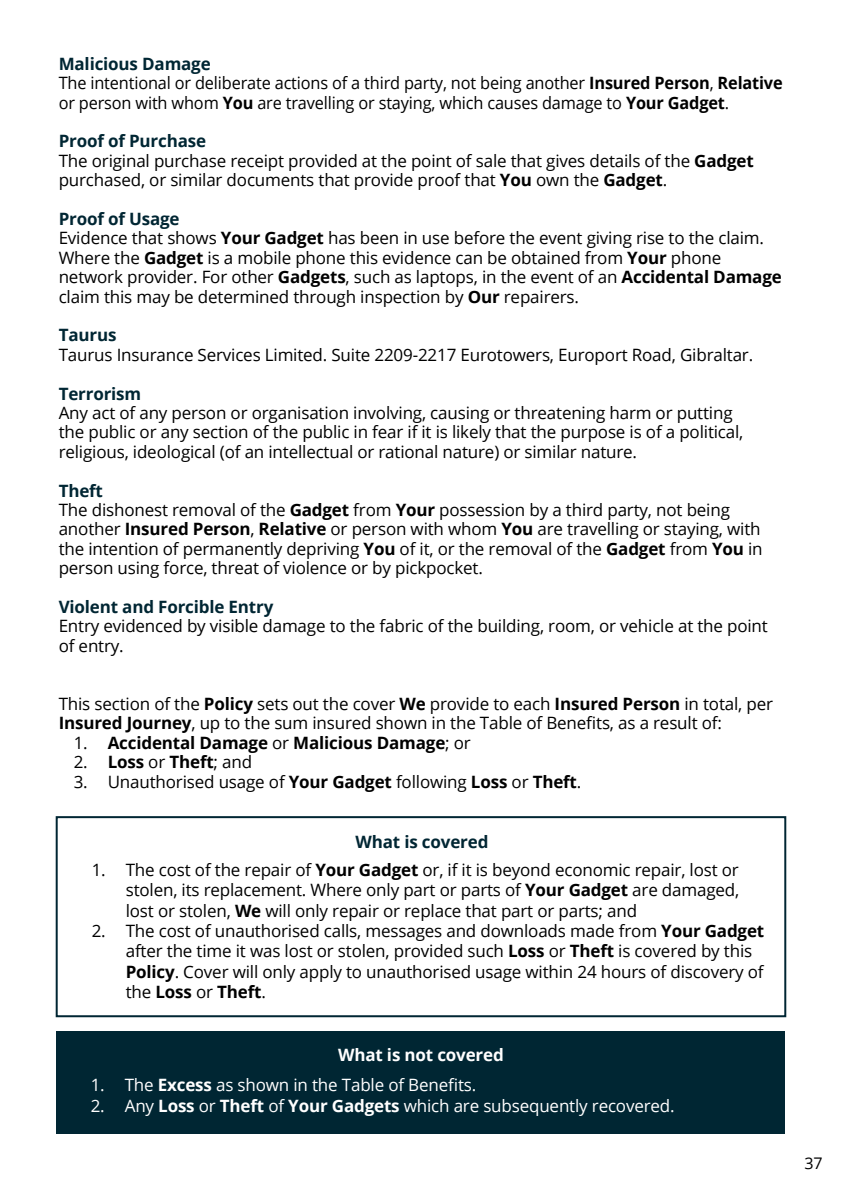
<style>
.page{position:relative;width:842px;height:1191px;background:#fff}
.page>*{position:absolute;margin:0;border:0;box-sizing:border-box;transform-origin:0 0}
.t1{font:17px/19.4px "Open Sans";letter-spacing:-.01em;color:#000}
.t2{font:17px/19.4px "Open Sans";letter-spacing:-.01em;color:#000;scale:.96 1}
.t3{font:17px "Open Sans";letter-spacing:-.01em;color:#fff}
.t4{font:700 17px "Open Sans";letter-spacing:-.01em;color:#000}
.t5{font:700 17px "Open Sans";letter-spacing:-.01em;color:#002633}
.t6{font:700 17px "Open Sans";letter-spacing:-.01em;color:#fff}
.t7{font:16px "Open Sans";color:#000}
.s1{font-weight:700;color:#002633}
.s2{font-weight:700}
.s3{font-weight:400}
</style>
<div class="page">
<div style="left:56px;top:816px;width:730px;height:201px;border:2px solid #002633"></div>
<div style="left:57px;top:1031px;width:728px;height:103px;background:#002633"></div>
<p class="t2" style="left:59px;top:53px;width:756px"><span class="s1">Malicious Damage<br></span>The intentional or deliberate actions of a third party, not being another <span class="s2">Insured Person</span>, <span class="s2">Relative </span>or person with whom <span class="s2">You</span> are travelling or staying, which causes damage to <span class="s2">Your Gadget</span>.</p>
<p class="t1" style="left:59px;top:131px;width:697px"><span class="s1">Proof of Purchase<br></span>The original purchase receipt provided at the point of sale that gives details of the <span class="s2">Gadget </span>purchased, or similar documents that provide proof that <span class="s2">You</span> own the <span class="s2">Gadget</span>.</p>
<p class="t1" style="left:59px;top:209px;width:725px"><span class="s1">Proof of Usage<br></span>Evidence that shows <span class="s2">Your Gadget</span> has been in use before the event giving rise to the claim.<br>Where the <span class="s2">Gadget</span> is a mobile phone this evidence can be obtained from <span class="s2">Your</span> phone network provider. For other <span class="s2">Gadgets</span>, such as laptops, in the event of an <span class="s2">Accidental Damage </span>claim this may be determined through inspection by <span class="s2">Our</span> repairers.</p>
<p class="t5" style="left:59px;top:323px;width:59px">Taurus</p>
<p class="t1" style="left:59px;top:344px;width:696px">Taurus Insurance Services Limited. Suite 2209-2217 Eurotowers, Europort Road, Gibraltar.</p>
<p class="t5" style="left:59px;top:381px;width:84px">Terrorism</p>
<p class="t1" style="left:59px;top:403px;width:686px">Any act of any person or organisation involving, causing or threatening harm or putting the public or any section of the public in fear if it is likely that the purpose is of a political, religious, ideological (of an intellectual or rational nature) or similar nature.</p>
<p class="t1" style="left:59px;top:480px;width:705px"><span class="s1">Theft<br></span>The dishonest removal of the <span class="s2">Gadget</span> from <span class="s2">Your</span> possession by a third party, not being another <span class="s2">Insured Person</span>, <span class="s2">Relative</span> or person with whom <span class="s2">You</span> are travelling or staying, with the intention of permanently depriving <span class="s2">You</span> of it, or the removal of the <span class="s2">Gadget</span> from <span class="s2">You</span> in person using force, threat of violence or by pickpocket.</p>
<p class="t5" style="left:59px;top:595px;width:216px">Violent and Forcible Entry</p>
<p class="t1" style="left:59px;top:616px;width:711px">Entry evidenced by visible damage to the fabric of the building, room, or vehicle at the point of entry.</p>
<p class="t1" style="left:59px;top:694px;width:716px">This section of the <span class="s2">Policy</span> sets out the cover <span class="s2">We</span> provide to each <span class="s2">Insured Person</span> in total, per<br><span class="s2">Insured Journey</span>, up to the sum insured shown in the Table of Benefits, as a result of:</p>
<p class="t4" style="left:74px;top:730px;width:399px"><span class="s3">1.</span> Accidental Damage <span class="s3">or</span> Malicious Damage<span class="s3">; or</span></p>
<p class="t4" style="left:74px;top:750px;width:180px"><span class="s3">2.</span> Loss <span class="s3">or</span> Theft<span class="s3">; and</span></p>
<p class="t1" style="left:74px;top:771px;width:509px">3. Unauthorised usage of <span class="s2">Your Gadget</span> following <span class="s2">Loss</span> or <span class="s2">Theft</span>.</p>
<p class="t5" style="left:356px;top:830px;width:134px">What is covered</p>
<p class="t1" style="left:126px;top:859px;width:615px;line-height:20.4px;text-align:justify;text-indent:-34px">1. The cost of the repair of <span class="s2">Your Gadget</span> or, if it is beyond economic repair, lost or stolen, its replacement. Where only part or parts of <span class="s2">Your Gadget</span> are damaged, lost or stolen, <span class="s2">We</span> will only repair or replace that part or parts; and</p>
<p class="t1" style="left:126px;top:920px;width:640px;line-height:20.4px;text-indent:-34px">2. The cost of unauthorised calls, messages and downloads made from <span class="s2">Your Gadget </span>after the time it was lost or stolen, provided such <span class="s2">Loss</span> or <span class="s2">Theft</span> is covered by this <span class="s2">Policy</span>. Cover will only apply to unauthorised usage within 24 hours of discovery of the <span class="s2">Loss</span> or <span class="s2">Theft</span>.</p>
<p class="t6" style="left:338px;top:1043px;width:167px">What is not covered</p>
<p class="t3" style="left:91px;top:1073px;width:387px">1. The <span class="s2">Excess</span> as shown in the Table of Benefits.</p>
<p class="t3" style="left:91px;top:1094px;width:585px">2. Any <span class="s2">Loss</span> or <span class="s2">Theft</span> of <span class="s2">Your Gadgets</span> which are subsequently recovered.</p>
<p class="t7" style="left:804px;top:1152px;width:20px">37</p>
</div>
